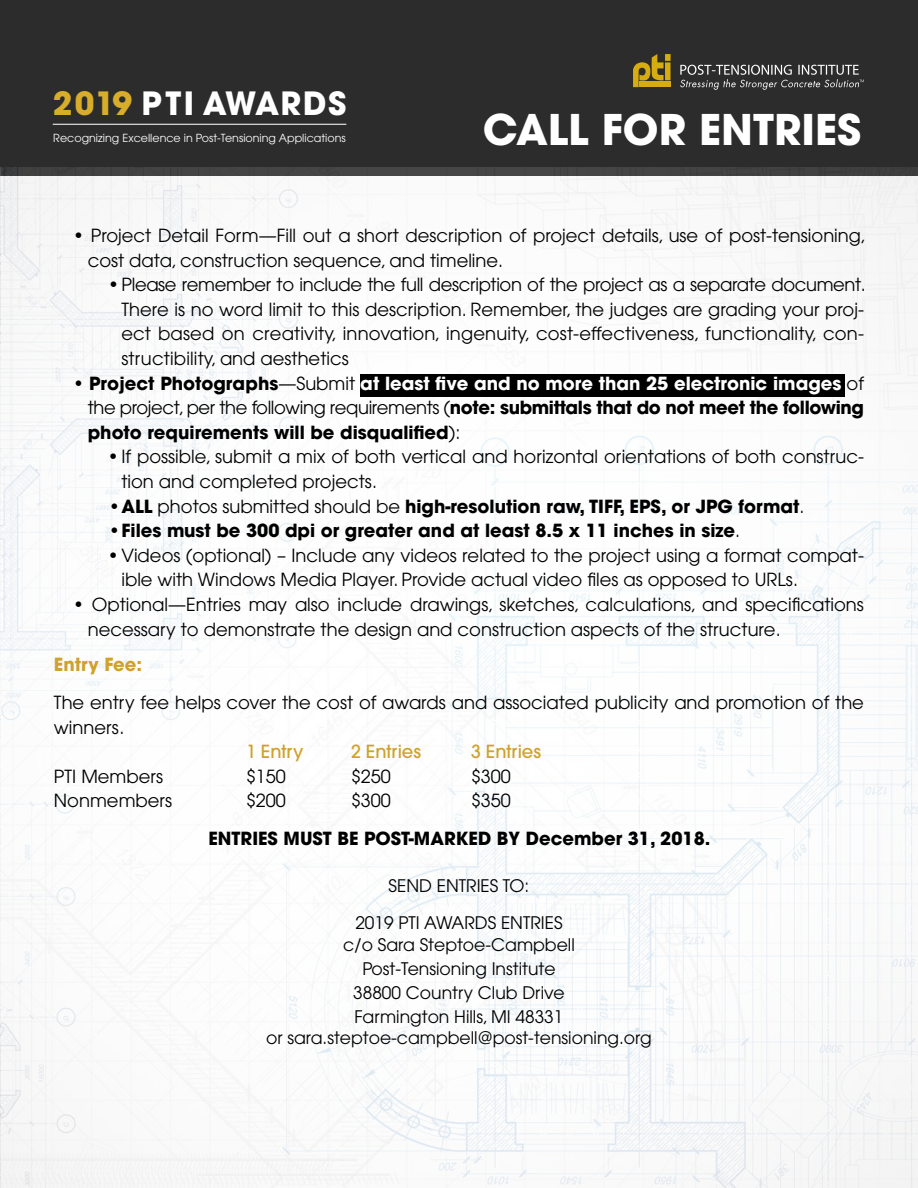
<style>
.page{position:relative;width:918px;height:1188px;background:#fff}
.page>*{position:absolute;margin:0;border:0;box-sizing:border-box;transform-origin:0 0}
.t1{font:700 42px "Avant Garde";color:#fff}
.t2{font:700 31.8px "Avant Garde";letter-spacing:.04em;color:#fff}
.t3{font:18px/24.6px "Avant Garde";color:#000}
.t4{font:700 18px/24.6px "Avant Garde";color:#000;text-align:justify}
.t5{font:500 18px "Avant Garde";color:#cfa12d}
.t6{font:700 18px "Avant Garde";color:#cfa12d}
.t7{font:17.25px/24px "Avant Garde";color:#000;text-align:center}
.t8{font:11.1px "Avant Garde";color:#fff}
.s1{color:#d7ad29}
.s2{font-weight:400}
.s3{color:#fff}
</style>
<div class="page">
<div style="left:0;top:0;width:918px;height:176px;background:#2c2c2c"></div>
<img style="left:0;top:168px;width:918px;height:1020px">
<hr style="left:53px;top:124px;width:293px;height:1px;background:#fff">
<svg style="left:633px;top:54px;width:31px;height:33px"></svg>
<div style="left:665px;top:54px;width:6px;height:7px;background:#d7ac11"></div>
<div style="left:665px;top:62px;width:6px;height:18px;background:#d7ac11"></div>
<div style="left:639px;top:82px;width:32px;height:5px;background:#d7ac11"></div>
<svg style="left:680px;top:65px;width:184px;height:25px"></svg>
<div style="left:360px;top:374px;width:485px;height:22px;background:#000"></div>
<h2 class="t2" style="left:53px;top:82px;width:295px"><span class="s1">2019</span> PTI AWARDS</h2>
<p class="t8" style="left:53px;top:132px;width:294px">Recognizing Excellence in Post-Tensioning Applications</p>
<h1 class="t1" style="left:483px;top:102px;width:380px">CALL FOR ENTRIES</h1>
<p class="t3" style="left:88px;top:223px;width:780px;text-indent:-15px">• Project Detail Form—Fill out a short description of project details, use of post-tensioning, cost data, construction sequence, and timeline.</p>
<p class="t3" style="left:122px;top:272px;width:746px;text-align:justify;text-indent:-14px">• Please remember to include the full description of the project as a separate document.<br>There is no word limit to this description. Remember, the judges are grading your proj&shy;ect based on creativity, innovation, ingenuity, cost-effectiveness, functionality, con&shy;structibility, and aesthetics</p>
<p class="t4" style="left:88px;top:371px;width:778px;text-indent:-15px"><span class="s2">•</span> Project Photographs<span class="s2">—Submit</span> <span class="s3">at least five and no more than 25 electronic images</span> <span class="s2">of the project, per the following requirements (</span>note: submittals that do not meet the following photo requirements will be disqualified<span class="s2">):</span></p>
<p class="t3" style="left:121px;top:445px;width:744px;text-indent:-14px">•If possible, submit a mix of both vertical and horizontal orientations of both construc&shy;tion and completed projects.</p>
<p class="t4" style="left:108px;top:494px;width:698px">•ALL <span class="s2">photos submitted should be</span> high-resolution raw, TIFF, EPS, or JPG format<span class="s2">.</span></p>
<p class="t4" style="left:108px;top:518px;width:634px">•Files must be 300 dpi or greater and at least 8.5 x 11 inches in size<span class="s2">.</span></p>
<p class="t3" style="left:121px;top:543px;width:744px;text-indent:-14px">• Videos (optional) – Include any videos related to the project using a format compat&shy;ible with Windows Media Player. Provide actual video files as opposed to URLs.</p>
<p class="t3" style="left:88px;top:592px;width:778px;text-indent:-15px">• Optional—Entries may also include drawings, sketches, calculations, and specifications necessary to demonstrate the design and construction aspects of the structure.</p>
<p class="t6" style="left:54px;top:652px;width:90px">Entry Fee:</p>
<p class="t3" style="left:54px;top:690px;width:812px">The entry fee helps cover the cost of awards and associated publicity and promotion of the winners.</p>
<p class="t5" style="left:246px;top:740px;width:59px">1 Entry</p>
<p class="t5" style="left:351px;top:740px;width:72px">2 Entries</p>
<p class="t5" style="left:471px;top:740px;width:72px">3 Entries</p>
<p class="t3" style="left:54px;top:764px;width:111px">PTI Members</p>
<p class="t3" style="left:246px;top:764px;width:41px">$150</p>
<p class="t3" style="left:351px;top:764px;width:41px">$250</p>
<p class="t3" style="left:471px;top:764px;width:41px">$300</p>
<p class="t3" style="left:54px;top:788px;width:120px">Nonmembers</p>
<p class="t3" style="left:246px;top:788px;width:41px">$200</p>
<p class="t3" style="left:351px;top:788px;width:41px">$300</p>
<p class="t3" style="left:471px;top:788px;width:41px">$350</p>
<p class="t4" style="left:208px;top:826px;width:504px">ENTRIES MUST BE POST-MARKED BY December 31, 2018.</p>
<p class="t7" style="left:355px;top:866px;width:209px;line-height:37.5px">SEND ENTRIES TO:<br>2019 PTI AWARDS ENTRIES</p>
<p class="t7" style="left:343px;top:932px;width:233px">c/o Sara Steptoe-Campbell<br>Post-Tensioning Institute<br>38800 Country Club Drive<br>Farmington Hills, MI 48331</p>
<p class="t7" style="left:266px;top:1026px;width:387px">or sara.steptoe-campbell@post-tensioning.org</p>
</div>
